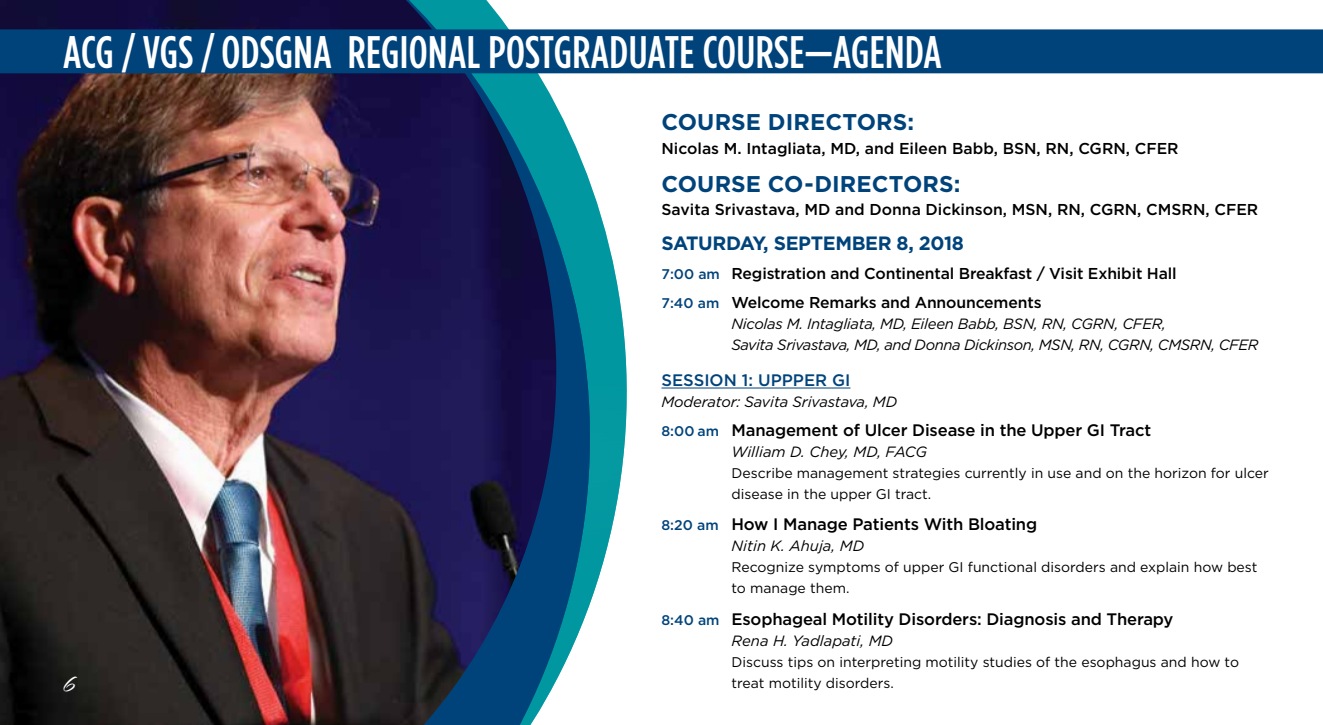
<style>
.page{position:relative;width:1323px;height:725px;background:#fff}
.page>*{position:absolute;margin:0;border:0;box-sizing:border-box;transform-origin:0 0}
.t1{font:500 45.5px "Gotham Condensed";letter-spacing:.01em;color:#fff}
.t2{font:28px "The Nauti Gal ROB";color:#fff}
.t3{font:700 22.75px "Gotham";letter-spacing:.005em;color:#00437b}
.t4{font:700 19.25px "Gotham";letter-spacing:-.02em;color:#00437b}
.t5{font:500 16.62px "Gotham";letter-spacing:-.01em;color:#000}
.t6{font:500 16.62px "Gotham";color:#00437b}
.t7{font:500 15.75px/28.9px "Gotham";letter-spacing:-.01em;color:#000}
.t8{font:italic 14.88px/21px "Gotham";letter-spacing:-.02em;color:#000}
.t9{font:italic 14.88px "Gotham";color:#000}
.t10{font:14px/21px "Gotham";color:#000}
.s1{font-size:14px;color:#00437b}
</style>
<div class="page">
<svg style="left:597px;top:73px;width:40px;height:510px"></svg>
<img style="left:0;top:0;width:597px;height:724px">
<hr style="left:662px;top:387px;width:188px;height:1px;background:#00437b">
<div style="left:0;top:29px;width:1323px;height:44px;background:#00437b"></div>
<h1 class="t1" style="left:63px;top:26px;width:880px">ACG / VGS / ODSGNA REGIONAL POSTGRADUATE COURSE—AGENDA</h1>
<h2 class="t2" style="left:63px;top:668px;width:13px">6</h2>
<h3 class="t3" style="left:662px;top:107px;width:254px">COURSE DIRECTORS:</h3>
<p class="t7" style="left:662px;top:134px;width:519px">Nicolas M. Intagliata, MD, and Eileen Babb, BSN, RN, CGRN, CFER</p>
<h3 class="t3" style="left:662px;top:169px;width:300px">COURSE CO-DIRECTORS:</h3>
<p class="t7" style="left:662px;top:195px;width:598px">Savita Srivastava, MD and Donna Dickinson, MSN, RN, CGRN, CMSRN, CFER</p>
<h3 class="t4" style="left:662px;top:230px;width:304px">SATURDAY, SEPTEMBER 8, 2018</h3>
<p class="t7" style="left:662px;top:258px;width:517px"><span class="s1">7:00 am</span> Registration and Continental Breakfast / Visit Exhibit Hall<br><span class="s1">7:40 am</span> Welcome Remarks and Announcements</p>
<p class="t8" style="left:732px;top:312px;width:529px">Nicolas M. Intagliata, MD, Eileen Babb, BSN, RN, CGRN, CFER,<br>Savita Srivastava, MD, and Donna Dickinson, MSN, RN, CGRN, CMSRN, CFER</p>
<p class="t6" style="left:662px;top:369px;width:190px">SESSION 1: UPPPER GI</p>
<p class="t8" style="left:662px;top:391px;width:237px">Moderator: Savita Srivastava, MD</p>
<p class="t5" style="left:662px;top:419px;width:491px"><span class="s1">8:00 am</span> Management of Ulcer Disease in the Upper GI Tract</p>
<p class="t9" style="left:732px;top:442px;width:197px">William D. Chey, MD, FACG</p>
<p class="t10" style="left:732px;top:462px;width:539px">Describe management strategies currently in use and on the horizon for ulcer disease in the upper GI tract.</p>
<p class="t5" style="left:662px;top:513px;width:377px"><span class="s1">8:20 am</span> How I Manage Patients With Bloating</p>
<p class="t9" style="left:732px;top:536px;width:134px">Nitin K. Ahuja, MD</p>
<p class="t10" style="left:732px;top:556px;width:527px">Recognize symptoms of upper GI functional disorders and explain how best to manage them.</p>
<p class="t5" style="left:662px;top:607px;width:513px"><span class="s1">8:40 am</span> Esophageal Motility Disorders: Diagnosis and Therapy</p>
<p class="t9" style="left:732px;top:630px;width:163px">Rena H. Yadlapati, MD</p>
<p class="t10" style="left:732px;top:650px;width:509px">Discuss tips on interpreting motility studies of the esophagus and how to treat motility disorders.</p>
</div>
